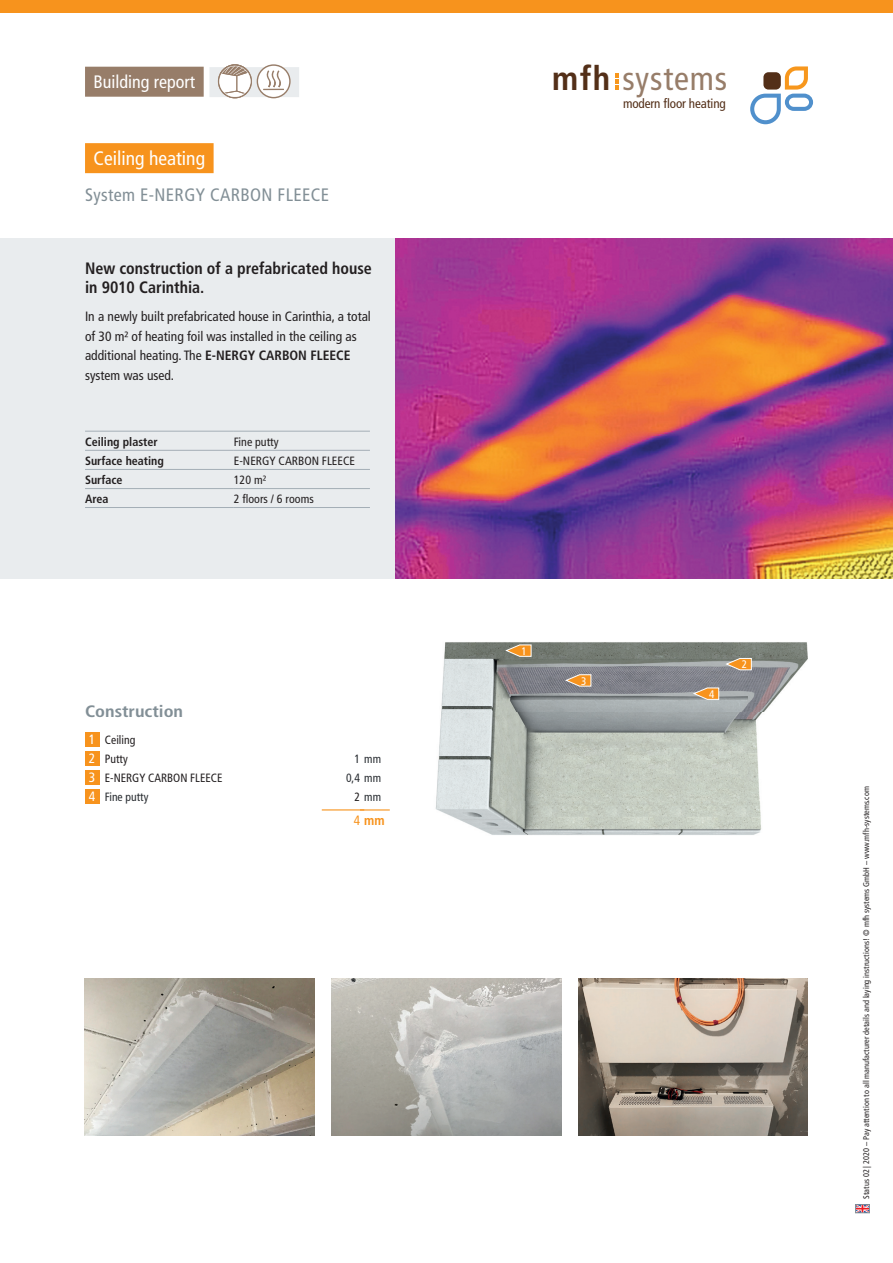
<style>
.page{position:relative;width:893px;height:1263px;background:#fff}
.page>*{position:absolute;margin:0;border:0;box-sizing:border-box;transform-origin:0 0}
.t1{font:condensed 33.6px "Frutiger LT Std";letter-spacing:.025em;color:#977d69}
.t2{font:condensed 19.5px "Frutiger LT Std";color:#fff}
.t3{font:condensed 18px "Frutiger LT Std";letter-spacing:.02em;color:#828f96}
.t4{font:condensed 18px "Frutiger LT Std";color:#fff}
.t5{font:700 condensed 16.5px/19.5px "Frutiger LT Std";color:#231f20}
.t6{font:700 condensed 16.5px "Frutiger LT Std";color:#828f96;scale:1.11 1}
.t7{font:condensed 13.5px/19.5px "Frutiger LT Std";color:#231f20}
.t8{font:700 condensed 13.5px "Frutiger LT Std";color:#f7931d}
.t9{font:condensed 13.05px "Frutiger LT Std";letter-spacing:-.01em;color:#532f18}
.t10{font:condensed 12px/19.2px "Frutiger LT Std";color:#231f20}
.t11{font:700 condensed 12px "Frutiger LT Std";color:#231f20}
.t12{font:condensed 12px "Frutiger LT Std";color:#282c31}
.t13{font:condensed 10.95px "Frutiger LT Std";color:#fff}
.t14{font:condensed 8.25px "Frutiger LT Std";color:#231f20}
.s1{font-weight:700}
.s2{font-size:13.5px;color:#fff}
.s3{color:#231f20}
.s4{font-weight:400}
.s5{font-weight:700;color:#532f18}
</style>
<div class="page">
<div style="left:0;top:0;width:893px;height:13px;background:#f7931d"></div>
<svg style="left:615px;top:73px;width:3px;height:17px"></svg>
<svg style="left:750px;top:66px;width:63px;height:58px"></svg>
<div style="left:0;top:238px;width:893px;height:340px;background:#e9ecee"></div>
<img style="left:395px;top:238px;width:498px;height:340px">
<hr style="left:85px;top:431px;width:149px;height:1px;background:#a4aeb6">
<hr style="left:234px;top:431px;width:136px;height:1px;background:#a4aeb6">
<hr style="left:85px;top:450px;width:149px;height:1px;background:#a4aeb6">
<hr style="left:234px;top:450px;width:136px;height:1px;background:#a4aeb6">
<hr style="left:85px;top:469px;width:149px;height:1px;background:#a4aeb6">
<hr style="left:234px;top:469px;width:136px;height:1px;background:#a4aeb6">
<hr style="left:85px;top:488px;width:149px;height:1px;background:#a4aeb6">
<hr style="left:234px;top:488px;width:136px;height:1px;background:#a4aeb6">
<hr style="left:85px;top:507px;width:149px;height:1px;background:#a4aeb6">
<hr style="left:234px;top:507px;width:136px;height:1px;background:#a4aeb6">
<div style="left:85px;top:143px;width:129px;height:30px;background:#f7931d"></div>
<img style="left:435px;top:642px;width:373px;height:193px">
<svg style="left:505px;top:644px;width:27px;height:13px"></svg>
<svg style="left:725px;top:657px;width:27px;height:14px"></svg>
<svg style="left:692px;top:687px;width:27px;height:13px"></svg>
<svg style="left:564px;top:674px;width:28px;height:13px"></svg>
<img style="left:85px;top:978px;width:229px;height:157px">
<img style="left:331px;top:978px;width:230px;height:157px">
<img style="left:578px;top:978px;width:230px;height:157px">
<div style="left:85px;top:732px;width:14px;height:14px;background:#f7931d"></div>
<div style="left:85px;top:751px;width:14px;height:14px;background:#f7931d"></div>
<div style="left:85px;top:771px;width:14px;height:14px;background:#f7931d"></div>
<div style="left:85px;top:790px;width:14px;height:14px;background:#f7931d"></div>
<hr style="left:322px;top:809px;width:42px;height:1px;background:#f7931d">
<hr style="left:360px;top:809px;width:30px;height:1px;background:#f7931d">
<svg style="left:857px;top:1206px;width:11px;height:5px"></svg>
<div style="left:855px;top:1204px;width:15px;height:9px;border:1px solid #828f96"></div>
<div style="left:85px;top:67px;width:119px;height:30px;background:#977d69"></div>
<div style="left:209px;top:67px;width:90px;height:30px;background:#e9ecee"></div>
<svg style="left:218px;top:64px;width:73px;height:34px"></svg>
<h3 class="t4" style="left:94px;top:71px;width:103px">Building report</h3>
<h2 class="t2" style="left:94px;top:147px;width:113px">Ceiling heating</h2>
<h3 class="t3" style="left:85px;top:184px;width:246px">System E-NERGY CARBON FLEECE</h3>
<p class="t5" style="left:85px;top:258px;width:288px">New construction of a prefabricated house in 9010 Carinthia.</p>
<p class="t7" style="left:85px;top:307px;width:287px">In a newly built prefabricated house in Carinthia, a total of 30 m² of heating foil was installed in the ceiling as additional heating. The <span class="s1">E-NERGY CARBON FLEECE </span>system was used.</p>
<p class="t11" style="left:85px;top:435px;width:74px">Ceiling plaster</p>
<p class="t10" style="left:234px;top:432px;width:46px">Fine putty</p>
<p class="t11" style="left:85px;top:454px;width:80px">Surface heating</p>
<p class="t10" style="left:234px;top:451px;width:123px">E-NERGY CARBON FLEECE</p>
<p class="t11" style="left:85px;top:473px;width:39px">Surface</p>
<p class="t10" style="left:234px;top:470px;width:34px">120 m²</p>
<p class="t11" style="left:85px;top:492px;width:25px">Area</p>
<p class="t10" style="left:234px;top:489px;width:81px">2 floors / 6 rooms</p>
<p class="t6" style="left:85px;top:701px;width:90px">Construction</p>
<p class="t10" style="left:89px;top:730px;width:48px"><span class="s2">1</span> Ceiling<br><span class="s2">2</span> Putty</p>
<p class="t12" style="left:354px;top:752px;width:28px">1 mm</p>
<p class="t10" style="left:89px;top:768px;width:135px"><span class="s2">3</span> E-NERGY CARBON FLEECE</p>
<p class="t12" style="left:346px;top:771px;width:37px">0,4 mm</p>
<p class="t12" style="left:89px;top:790px;width:61px"><span class="s2">4</span> Fine putty</p>
<p class="t12" style="left:354px;top:790px;width:28px"><span class="s3">2</span> mm</p>
<p class="t8" style="left:354px;top:813px;width:32px"><span class="s4">4</span> mm</p>
<h1 class="t1" style="left:552px;top:58px;width:177px"><span class="s5">mfh</span> systems</h1>
<p class="t9" style="left:623px;top:96px;width:104px">modern floor heating</p>
<p class="t13" style="left:521px;top:645px;width:7px">1</p>
<p class="t13" style="left:581px;top:675px;width:7px">3</p>
<p class="t13" style="left:709px;top:688px;width:7px">4</p>
<p class="t13" style="left:742px;top:658px;width:7px">2</p>
<p class="t14" style="left:862px;top:1199px;width:414px;rotate:-90deg">Status 02 | 2020 – Pay attention to all manufacturer details and laying instructions! © mfh systems GmbH – www.mfh-systems.com</p>
</div>
